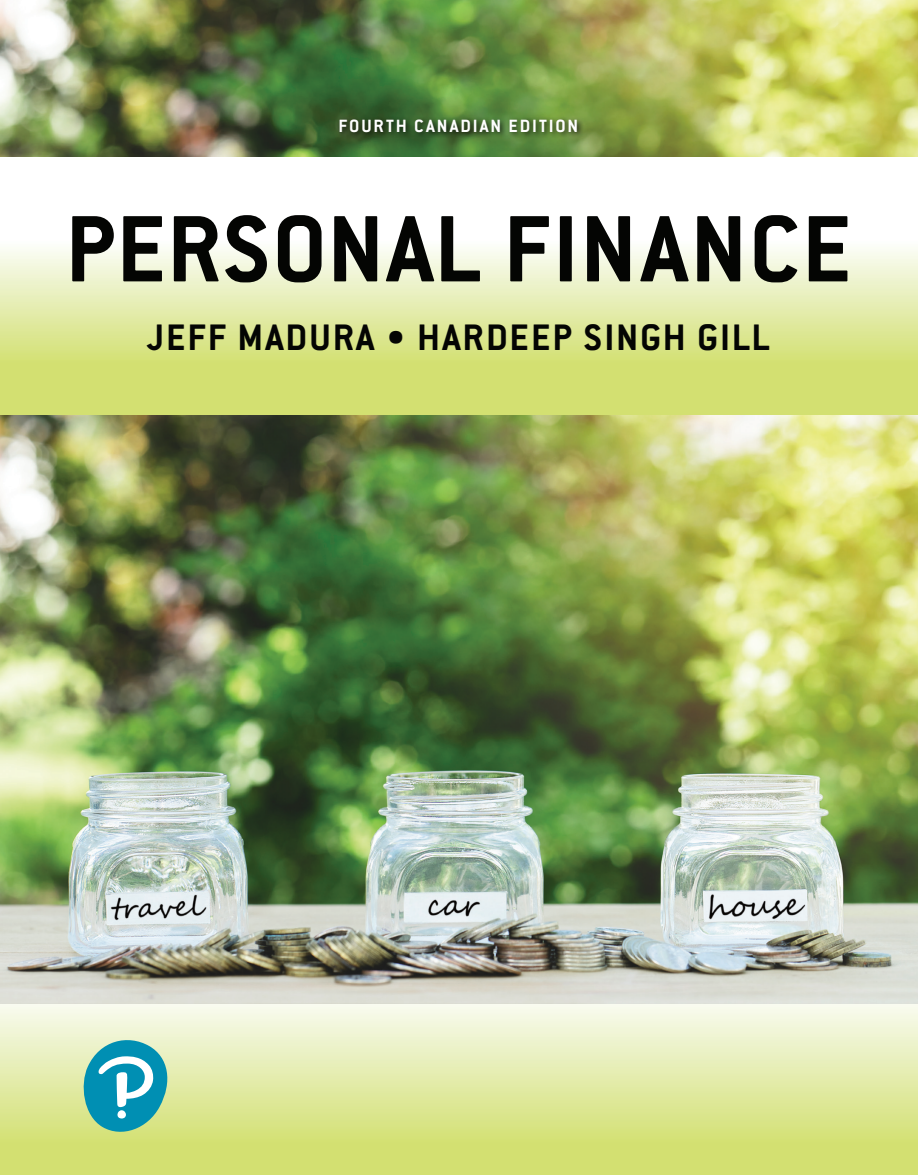
<style>
.page{position:relative;width:918px;height:1175px;background:#fff}
.page>*{position:absolute;margin:0;border:0;box-sizing:border-box;transform-origin:0 0}
.t1{font:700 103.5px "Conduit ITC Pro";letter-spacing:.02em;color:#040503}
.t2{font:700 40.5px "Conduit ITC Pro";letter-spacing:.05em;color:#040503}
.t3{font:700 19.5px "Conduit ITC Pro";letter-spacing:.1em;color:#fff}
</style>
<div class="page">
<svg style="left:0;top:1004px;width:918px;height:170px;background:#e2eaa5"></svg>
<img style="left:0;top:0;width:918px;height:157px">
<img style="left:0;top:414px;width:918px;height:590px">
<svg style="left:0;top:248px;width:918px;height:166px;background:#e0e99e"></svg>
<div style="left:337px;top:116px;width:247px;height:23px;background:#040503;opacity:.75"></div>
<svg style="left:84px;top:1040px;width:83px;height:91px;background:#52b1bb"></svg>
<p class="t3" style="left:338px;top:114px;width:241px">FOURTH CANADIAN EDITION</p>
<h1 class="t1" style="left:65px;top:189px;width:787px">PERSONAL FINANCE</h1>
<p class="t2" style="left:147px;top:313px;width:625px">JEFF MADURA • HARDEEP SINGH GILL</p>
</div>
